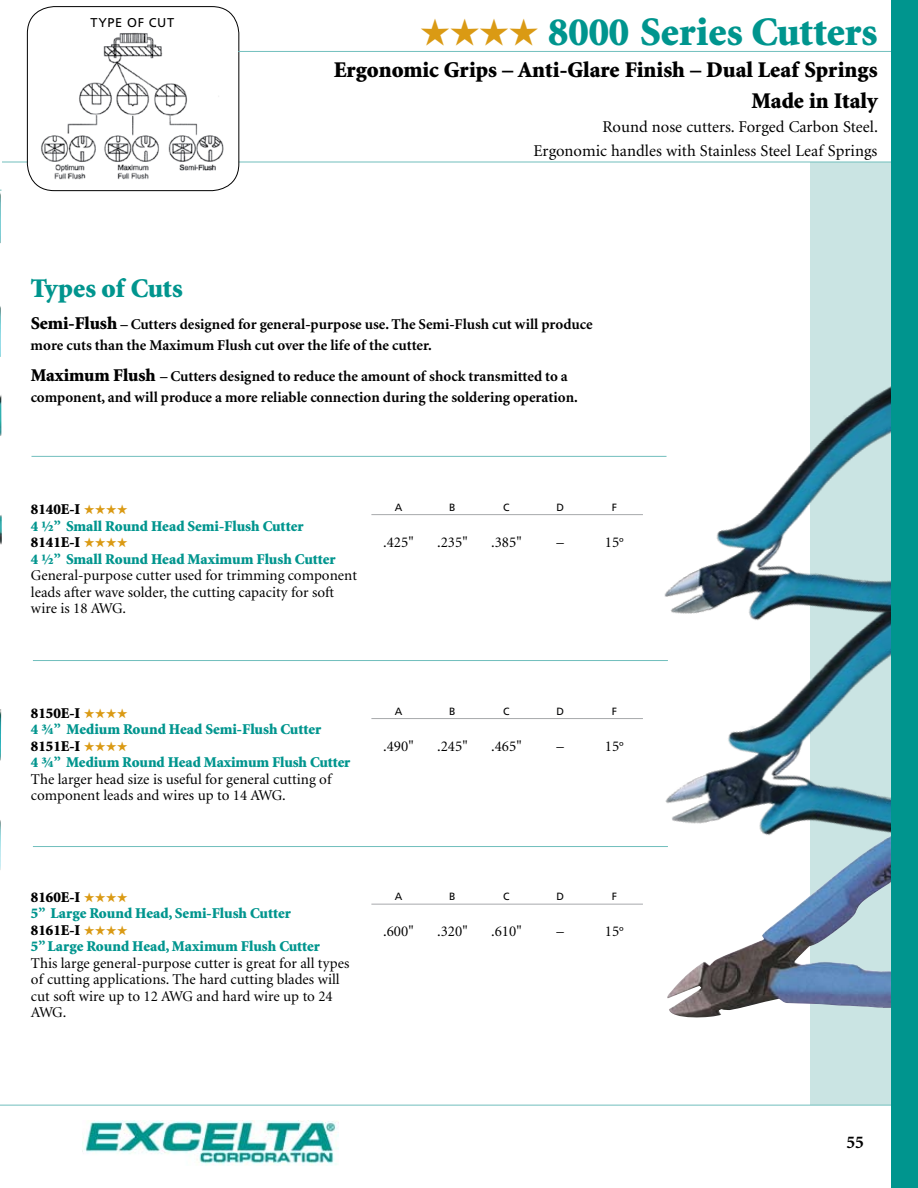
<style>
.page{position:relative;width:918px;height:1188px;background:#fff}
.page>*{position:absolute;margin:0;border:0;box-sizing:border-box;transform-origin:0 0}
.t1{font:900 40.5px "Minion";color:#00958e}
.t2{font:900 27px "Minion";letter-spacing:-.005em;color:#00958e}
.t3{font:900 22.5px/31.5px "Minion";color:#000;text-align:right}
.t4{font:700 18px "Minion";color:#000}
.t5{font:16.5px/24px "Minion";color:#000;text-align:right}
.t6{font:15px/16.5px "Minion";color:#000}
.t7{font:900 15px/16.5px "Minion";color:#00958e}
.t8{font:700 15px/21px "Minion";color:#000}
.t9{font:12.75px "Frutiger";letter-spacing:.05em;color:#000}
.t10{font:10.5px "Frutiger";color:#000}
.s1{color:#da9a14}
.s2{font-weight:900;font-size:18px}
.s3{color:#000}
.s4{font-size:13.5px}
</style>
<div class="page">
<div style="left:810px;top:0;width:108px;height:1188px;background:#cae4e3"></div>
<div style="left:0;top:1106px;width:891px;height:82px;background:#fff"></div>
<img style="left:82px;top:1120px;width:256px;height:46px">
<hr style="left:0;top:1105px;width:918px;height:1px;background:#71bfbd">
<div style="left:0;top:0;width:918px;height:162px;background:#fff"></div>
<hr style="left:0;top:162px;width:918px;height:1px;background:#71bfbd">
<hr style="left:0;top:1px;width:1px;height:189px;background:#fff">
<img style="left:0;top:193px;width:1px;height:164px">
<img style="left:0;top:709px;width:1px;height:161px">
<img style="left:0;top:395px;width:2px;height:150px">
<div style="left:27px;top:7px;width:212px;height:184px;background:#fff;border-radius:27px"></div>
<img style="left:34px;top:7px;width:197px;height:177px">
<div style="left:27px;top:6px;width:212px;height:185px;border:1px solid #000;border-radius:27px"></div>
<div style="left:71px;top:8px;width:130px;height:23px;background:#fff"></div>
<hr style="left:238px;top:51px;width:653px;height:1px;background:#71bfbd">
<img style="left:665px;top:679px;width:226px;height:156px">
<img style="left:667px;top:836px;width:224px;height:182px">
<img style="left:619px;top:386px;width:272px;height:293px">
<hr style="left:371px;top:514px;width:272px;height:1px;background:#a7a9ac">
<hr style="left:371px;top:718px;width:272px;height:1px;background:#a7a9ac">
<hr style="left:371px;top:904px;width:272px;height:1px;background:#a7a9ac">
<hr style="left:33px;top:660px;width:635px;height:1px;background:#71bfbd">
<hr style="left:33px;top:846px;width:635px;height:1px;background:#71bfbd">
<hr style="left:32px;top:456px;width:635px;height:1px;background:#71bfbd">
<div style="left:891px;top:0;width:27px;height:1188px;background:#00958e"></div>
<p class="t9" style="left:91px;top:15px;width:83px">TYPE OF CUT</p>
<h1 class="t1" style="left:420px;top:12px;width:459px"><span class="s1">★★★★</span> 8000 Series Cutters</h1>
<h3 class="t3" style="left:334px;top:55px;width:546px">Ergonomic Grips – Anti-Glare Finish – Dual Leaf Springs<br>Made in Italy</h3>
<p class="t5" style="left:534px;top:116px;width:346px">Round nose cutters. Forged Carbon Steel.<br>Ergonomic handles with Stainless Steel Leaf Springs</p>
<h2 class="t2" style="left:31px;top:274px;width:154px">Types of Cuts</h2>
<p class="t8" style="left:31px;top:314px;width:563px"><span class="s2">Semi-Flush</span> – Cutters designed for general-purpose use. The Semi-Flush cut will produce more cuts than the Maximum Flush cut over the life of the cutter.</p>
<p class="t8" style="left:31px;top:366px;width:549px"><span class="s2">Maximum Flush</span> – Cutters designed to reduce the amount of shock transmitted to a component, and will produce a more reliable connection during the soldering operation.</p>
<p class="t7" style="left:31px;top:501px;width:306px"><span class="s3">8140E-I</span> <span class="s1">★★★★<br></span>4 ½” Small Round Head Semi-Flush Cutter<br><span class="s3">8141E-I</span> <span class="s1">★★★★<br></span>4 ½” Small Round Head Maximum Flush Cutter</p>
<p class="t6" style="left:31px;top:568px;width:328px">General-purpose cutter used for trimming component leads after wave solder, the cutting capacity for soft wire is 18 AWG.</p>
<p class="t10" style="left:395px;top:501px;width:9px">A</p>
<p class="t10" style="left:449px;top:501px;width:8px">B</p>
<p class="t10" style="left:503px;top:501px;width:8px">C</p>
<p class="t10" style="left:557px;top:501px;width:9px">D</p>
<p class="t10" style="left:612px;top:501px;width:7px">F</p>
<p class="t6" style="left:383px;top:534px;width:32px">.425"</p>
<p class="t6" style="left:437px;top:534px;width:32px">.235"</p>
<p class="t6" style="left:491px;top:534px;width:32px">.385"</p>
<p class="t6" style="left:557px;top:534px;width:9px">–</p>
<p class="t6" style="left:605px;top:534px;width:20px">15<span class="s4">°</span></p>
<p class="t7" style="left:31px;top:705px;width:321px"><span class="s3">8150E-I</span> <span class="s1">★★★★<br></span>4 ¾” Medium Round Head Semi-Flush Cutter<br><span class="s3">8151E-I</span> <span class="s1">★★★★<br></span>4 ¾” Medium Round Head Maximum Flush Cutter</p>
<p class="t6" style="left:31px;top:771px;width:302px">The larger head size is useful for general cutting of component leads and wires up to 14 AWG.</p>
<p class="t10" style="left:395px;top:705px;width:9px">A</p>
<p class="t10" style="left:449px;top:705px;width:8px">B</p>
<p class="t10" style="left:503px;top:705px;width:8px">C</p>
<p class="t10" style="left:557px;top:705px;width:9px">D</p>
<p class="t10" style="left:612px;top:705px;width:7px">F</p>
<p class="t6" style="left:383px;top:738px;width:32px">.490"</p>
<p class="t6" style="left:437px;top:738px;width:32px">.245"</p>
<p class="t6" style="left:491px;top:738px;width:32px">.465"</p>
<p class="t6" style="left:557px;top:738px;width:9px">–</p>
<p class="t6" style="left:605px;top:738px;width:20px">15<span class="s4">°</span></p>
<p class="t7" style="left:31px;top:889px;width:291px"><span class="s3">8160E-I</span> <span class="s1">★★★★<br></span>5” Large Round Head, Semi-Flush Cutter<br><span class="s3">8161E-I</span> <span class="s1">★★★★<br></span>5” Large Round Head, Maximum Flush Cutter</p>
<p class="t6" style="left:31px;top:955px;width:320px">This large general-purpose cutter is great for all types of cutting applications. The hard cutting blades will cut soft wire up to 12 AWG and hard wire up to 24<br>AWG.</p>
<p class="t10" style="left:395px;top:891px;width:9px">A</p>
<p class="t10" style="left:449px;top:891px;width:8px">B</p>
<p class="t10" style="left:503px;top:891px;width:8px">C</p>
<p class="t10" style="left:557px;top:891px;width:9px">D</p>
<p class="t10" style="left:612px;top:891px;width:7px">F</p>
<p class="t6" style="left:383px;top:924px;width:32px">.600"</p>
<p class="t6" style="left:437px;top:924px;width:32px">.320"</p>
<p class="t6" style="left:491px;top:924px;width:32px">.610"</p>
<p class="t6" style="left:557px;top:924px;width:9px">–</p>
<p class="t6" style="left:605px;top:924px;width:20px">15<span class="s4">°</span></p>
<p class="t4" style="left:846px;top:1133px;width:19px">55</p>
</div>
